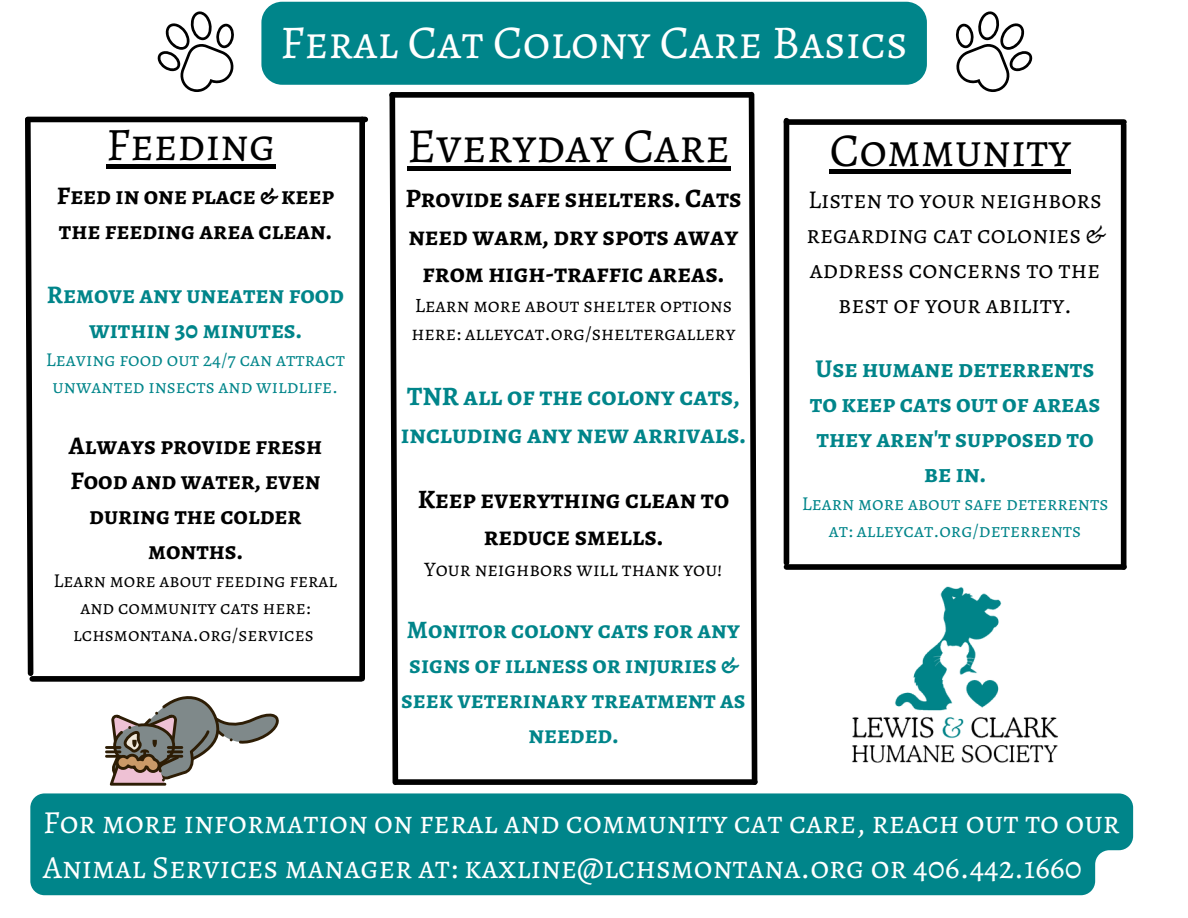
<style>
.page{position:relative;width:1188px;height:918px;background:#fff}
.page>*{position:absolute;margin:0;border:0;box-sizing:border-box;transform-origin:0 0}
.t1{font:49.05px "Alegreya SC";color:#000}
.t2{font:47.4px "Alegreya SC";color:#000}
.t3{font:47.25px "Alegreya SC";color:#fff}
.t4{font:46.65px "Alegreya SC";color:#000}
.t5{font:32.25px/45px "Alegreya SC";color:#fff}
.t6{font:700 26.7px/37.2px "Alegreya SC";color:#000;text-align:center}
.t7{font:700 26.7px/37.2px "Alegreya SC";color:#00858a}
.t8{font:25.65px/34.8px "Alegreya SC";color:#000;text-align:center}
.t9{font:700 25.65px/34.8px "Alegreya SC";color:#00858a;text-align:center}
.t10{font:700 25.35px/34.8px "Alegreya SC";color:#000}
.t11{font:700 25.35px/34.8px "Alegreya SC";color:#00858a;text-align:center}
.t12{font:700 25.2px/34.8px "Alegreya SC";color:#00858a;text-align:center}
.t13{font:20.7px "Alegreya SC";color:#000}
.t14{font:20.4px/28.2px "Alegreya SC";color:#000}
.t15{font:19.65px/27px "Alegreya SC";color:#00858a;text-align:center}
.t16{font:19.65px/27px "Alegreya SC";color:#000;text-align:center}
</style>
<div class="page">
<img style="left:852px;top:586px;width:206px;height:177px">
<hr style="left:106px;top:164px;width:169px;height:4px;background:#000">
<hr style="left:407px;top:166px;width:323px;height:4px;background:#000">
<div style="left:830px;top:169px;width:241px;height:5px;background:#000"></div>
<svg style="left:25px;top:116px;width:11px;height:563px"></svg>
<div style="left:28px;top:117px;width:337px;height:5px;background:#000"></div>
<div style="left:359px;top:119px;width:6px;height:560px;background:#000"></div>
<div style="left:32px;top:676px;width:329px;height:6px;background:#000"></div>
<svg style="left:389px;top:92px;width:10px;height:693px"></svg>
<div style="left:392px;top:92px;width:358px;height:6px;background:#000"></div>
<svg style="left:746px;top:91px;width:12px;height:694px"></svg>
<div style="left:397px;top:779px;width:358px;height:6px;background:#000"></div>
<div style="left:786px;top:119px;width:338px;height:6px;background:#000"></div>
<div style="left:786px;top:564px;width:338px;height:6px;background:#000"></div>
<div style="left:1121px;top:125px;width:5px;height:442px;background:#000"></div>
<div style="left:784px;top:121px;width:5px;height:442px;background:#000"></div>
<hr style="left:106px;top:746px;width:14px;height:3px;background:#2d1d05">
<hr style="left:106px;top:750px;width:14px;height:3px;background:#2d1d05">
<hr style="left:106px;top:755px;width:14px;height:3px;background:#2d1d05">
<svg style="left:110px;top:696px;width:169px;height:90px"></svg>
<svg style="left:157px;top:11px;width:77px;height:81px"></svg>
<div style="left:261px;top:2px;width:666px;height:83px;background:#00858a"></div>
<div style="left:30px;top:793px;width:1103px;height:102px;background:#00858a"></div>
<svg style="left:956px;top:11px;width:77px;height:81px"></svg>
<h3 class="t3" style="left:280px;top:10px;width:629px">Feral Cat Colony Care Basics</h3>
<h3 class="t4" style="left:106px;top:113px;width:171px">Feeding</h3>
<p class="t10" style="left:57px;top:178px;width:279px">Feed in one place &amp; keep the feeding area clean.</p>
<p class="t11" style="left:47px;top:277px;width:299px">Remove any uneaten food within 30 minutes.</p>
<p class="t15" style="left:46px;top:346px;width:301px">Leaving food out 24/7 can attract unwanted insects and wildlife.</p>
<p class="t10" style="left:69px;top:428px;width:255px;text-align:center">Always provide fresh<br>Food and water, even during the colder months.</p>
<p class="t16" style="left:54px;top:567px;width:285px">Learn more about feeding feral and community cats here: lchsmontana.org/services</p>
<h1 class="t1" style="left:407px;top:113px;width:325px">Everyday Care</h1>
<p class="t6" style="left:405px;top:180px;width:338px">Provide safe shelters. Cats need warm, dry spots away from high-traffic areas.</p>
<p class="t14" style="left:411px;top:291px;width:325px">Learn more about shelter options here: alleycat.org/sheltergallery</p>
<p class="t7" style="left:401px;top:378px;width:347px">TNR all of the colony cats, including any new arrivals.</p>
<p class="t6" style="left:418px;top:480px;width:313px">Keep everything clean to reduce smells.</p>
<p class="t13" style="left:425px;top:555px;width:299px">Your neighbors will thank you!</p>
<p class="t12" style="left:401px;top:612px;width:346px">Monitor colony cats for any signs of illness or injuries &amp; seek veterinary treatment as needed.</p>
<h2 class="t2" style="left:830px;top:118px;width:243px">Community</h2>
<p class="t8" style="left:806px;top:182px;width:299px">Listen to your neighbors regarding cat colonies &amp; address concerns to the best of your ability.</p>
<p class="t9" style="left:810px;top:351px;width:292px">Use humane deterrents to keep cats out of areas they aren't supposed to be in.</p>
<p class="t15" style="left:802px;top:490px;width:308px">Learn more about safe deterrents at: alleycat.org/deterrents</p>
<p class="t5" style="left:43px;top:799px;width:1078px">For more information on feral and community cat care, reach out to our<br>Animal Services manager at: kaxline@lchsmontana.org or 406.442.1660</p>
</div>
